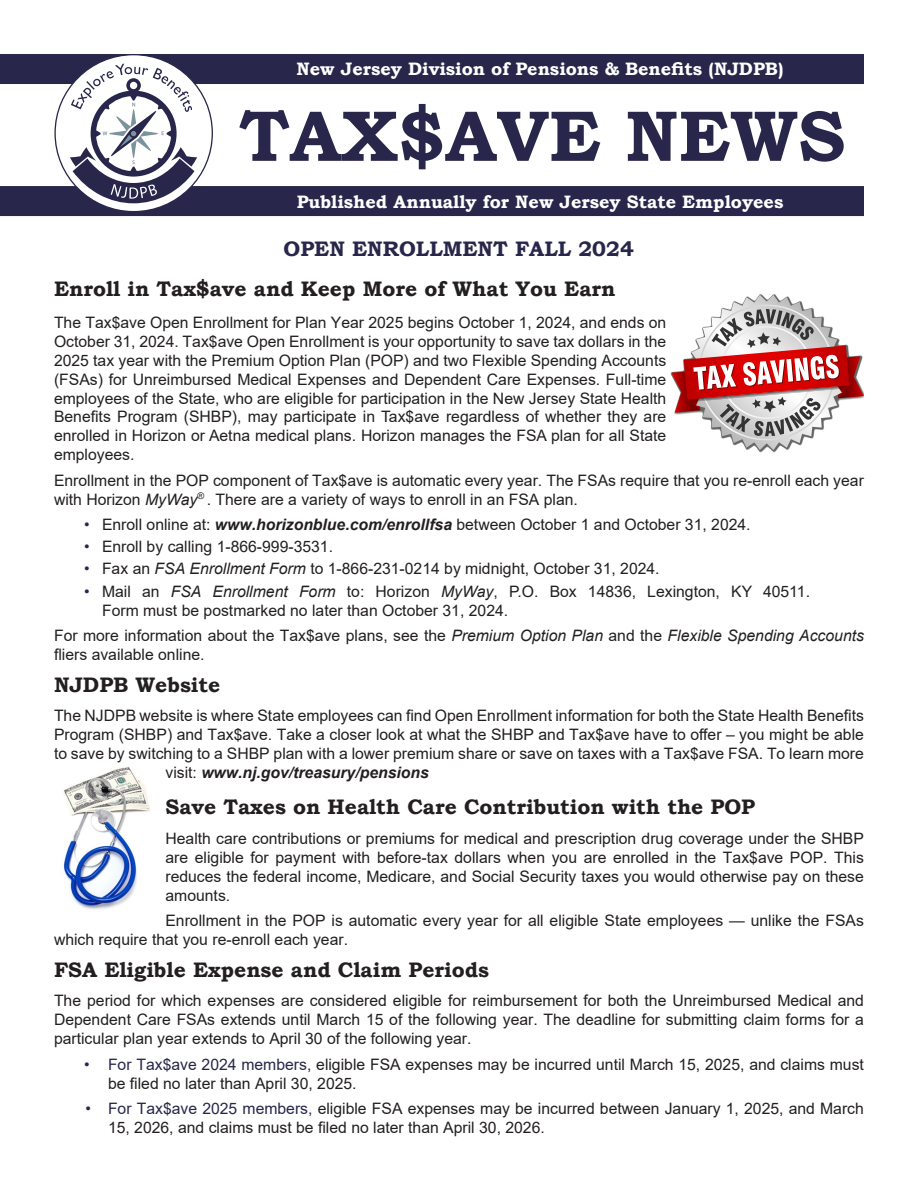
<style>
.page{position:relative;width:918px;height:1188px;background:#fff}
.page>*{position:absolute;margin:0;border:0;box-sizing:border-box;transform-origin:0 0}
.t1{font:700 72px "Bookman Old Style";color:#28274b}
.t2{font:700 21px "Bookman Old Style";color:#231f20}
.t3{font:700 21px "Bookman Old Style";color:#28274b}
.t4{font:700 18px "Bookman Old Style";color:#fff}
.t5{font:15.75px/18.9px "Arial";color:#231f20}
.t6{font:italic 700 15.75px "Arial";color:#231f20}
.s1{font-style:italic}
.s2{color:#28274b}
.s3{font-weight:700;font-style:italic}
.s4{font-weight:400;font-style:normal}
</style>
<div class="page">
<div style="left:0;top:186px;width:864px;height:30px;background:#28274b"></div>
<div style="left:0;top:54px;width:864px;height:30px;background:#28274b"></div>
<div style="left:55px;top:55px;width:157px;height:157px;background:#fff;border-radius:50%"></div>
<svg style="left:70px;top:64px;width:127px;height:139px"></svg>
<img style="left:63px;top:766px;width:88px;height:144px">
<svg style="left:670px;top:294px;width:194px;height:159px"></svg>
<p class="t4" style="left:297px;top:56px;width:489px">New Jersey Division of Pensions &amp; Benefits (NJDPB)</p>
<h1 class="t1" style="left:239px;top:84px;width:608px">TAX$AVE NEWS</h1>
<p class="t4" style="left:297px;top:188px;width:488px">Published Annually for New Jersey State Employees</p>
<h2 class="t3" style="left:284px;top:234px;width:352px">OPEN ENROLLMENT FALL 2024</h2>
<h2 class="t2" style="left:54px;top:273px;width:563px">Enroll in Tax$ave and Keep More of What You Earn</h2>
<p class="t5" style="left:54px;top:313px;width:614px;text-align:justify">The Tax$ave Open Enrollment for Plan Year 2025 begins October 1, 2024, and ends on October 31, 2024. Tax$ave Open Enrollment is your opportunity to save tax dollars in the 2025 tax year with the Premium Option Plan (POP) and two Flexible Spending Accounts (FSAs) for Unreimbursed Medical Expenses and Dependent Care Expenses. Full-time employees of the State, who are eligible for participation in the New Jersey State Health Benefits Program (SHBP), may participate in Tax$ave regardless of whether they are enrolled in Horizon or Aetna medical plans. Horizon manages the FSA plan for all State employees.</p>
<p class="t5" style="left:54px;top:471px;width:811px">Enrollment in the POP component of Tax$ave is automatic every year. The FSAs require that you re-enroll each year with Horizon <span class="s1">MyWay</span><sup>®</sup> . There are a variety of ways to enroll in an FSA plan.</p>
<p class="t5" style="left:84px;top:515px;width:668px"><span class="s2">•</span> Enroll online at: <span class="s3">www.horizonblue.com/enrollfsa</span> between October 1 and October 31, 2024.</p>
<p class="t5" style="left:84px;top:537px;width:251px"><span class="s2">•</span> Enroll by calling 1-866-999-3531.</p>
<p class="t5" style="left:84px;top:559px;width:577px"><span class="s2">•</span> Fax an <span class="s1">FSA Enrollment Form</span> to 1-866-231-0214 by midnight, October 31, 2024.</p>
<p class="t5" style="left:102px;top:582px;width:710px;text-indent:-18px"><span class="s2">•</span> Mail an <span class="s1">FSA Enrollment Form</span> to: Horizon <span class="s1">MyWay</span>, P.O. Box 14836, Lexington, KY 40511.<br>Form must be postmarked no later than October 31, 2024.</p>
<p class="t5" style="left:54px;top:626px;width:812px">For more information about the Tax$ave plans, see the <span class="s1">Premium Option Plan</span> and the <span class="s1">Flexible Spending Accounts </span>fliers available online.</p>
<h2 class="t2" style="left:54px;top:669px;width:168px">NJDPB Website</h2>
<p class="t5" style="left:54px;top:706px;width:811px">The NJDPB website is where State employees can find Open Enrollment information for both the State Health Benefits</p>
<p class="t5" style="left:54px;top:725px;width:811px">Program (SHBP) and Tax$ave. Take a closer look at what the SHBP and Tax$ave have to offer – you might be able</p>
<p class="t5" style="left:54px;top:744px;width:811px">to save by switching to a SHBP plan with a lower premium share or save on taxes with a Tax$ave FSA. To learn more</p>
<p class="t6" style="left:165px;top:762px;width:265px"><span class="s4">visit:</span> www.nj.gov/treasury/pensions</p>
<h2 class="t2" style="left:165px;top:792px;width:591px">Save Taxes on Health Care Contribution with the POP</h2>
<p class="t5" style="left:165px;top:829px;width:700px;text-align:justify">Health care contributions or premiums for medical and prescription drug coverage under the SHBP are eligible for payment with before-tax dollars when you are enrolled in the Tax$ave POP. This reduces the federal income, Medicare, and Social Security taxes you would otherwise pay on these amounts.</p>
<p class="t5" style="left:54px;top:911px;width:812px;text-indent:111px">Enrollment in the POP is automatic every year for all eligible State employees — unlike the FSAs which require that you re-enroll each year.</p>
<h2 class="t2" style="left:54px;top:954px;width:437px">FSA Eligible Expense and Claim Periods</h2>
<p class="t5" style="left:54px;top:991px;width:811px;text-align:justify">The period for which expenses are considered eligible for reimbursement for both the Unreimbursed Medical and Dependent Care FSAs extends until March 15 of the following year. The deadline for submitting claim forms for a particular plan year extends to April 30 of the following year.</p>
<p class="t5" style="left:108px;top:1055px;width:757px;text-indent:-24px"><span class="s2">• For Tax$ave 2024 members</span>, eligible FSA expenses may be incurred until March 15, 2025, and claims must be filed no later than April 30, 2025.</p>
<p class="t5" style="left:108px;top:1099px;width:757px;text-indent:-23px"><span class="s2">• For Tax$ave 2025 members,</span> eligible FSA expenses may be incurred between January 1, 2025, and March<br>15, 2026, and claims must be filed no later than April 30, 2026.</p>
</div>
